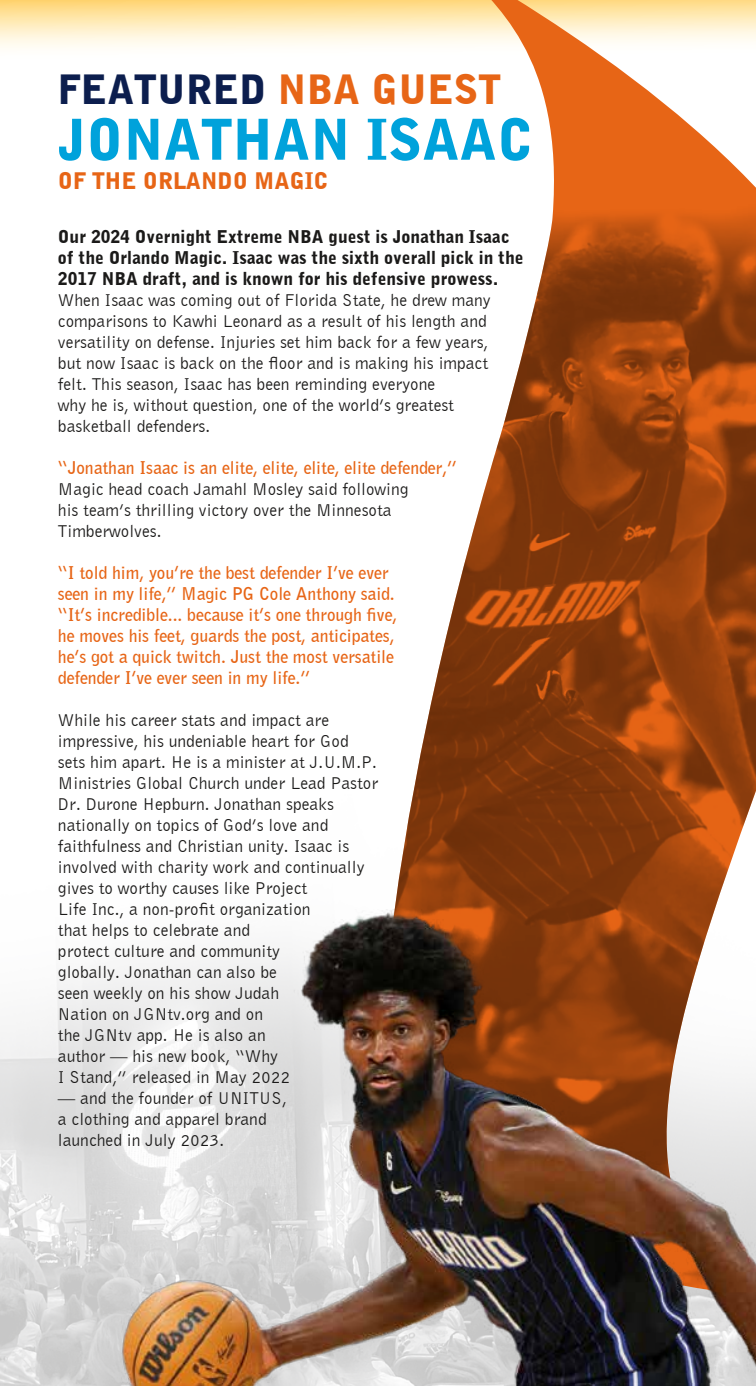
<style>
.page{position:relative;width:756px;height:1386px;background:#fff}
.page>*{position:absolute;margin:0;border:0;box-sizing:border-box;transform-origin:0 0}
.t1{font:900 56px "Bell Gothic BT";color:#00a2db}
.t2{font:900 40.25px "Bell Gothic BT";color:#0c1e4e}
.t3{font:900 22.75px "Bell Gothic BT";color:#e76516}
.t4{font:17.5px/21px "Bell Gothic BT";color:#1b1a19}
.t5{font:700 17.5px/21px "Bell Gothic BT";color:#e76516}
.t6{font:900 17.5px/21px "Bell Gothic BT";color:#1b1a19}
.s1{color:#e76516}
</style>
<div class="page">
<img style="left:0;top:1029px;width:20px;height:357px">
<svg style="left:0;top:0;width:379px;height:48px;background:#feebbc"></svg>
<svg style="left:379px;top:0;width:377px;height:191px"></svg>
<img style="left:394px;top:191px;width:362px;height:718px">
<img style="left:20px;top:909px;width:736px;height:477px">
<h2 class="t2" style="left:58px;top:64px;width:445px">FEATURED <span class="s1">NBA GUEST</span></h2>
<h1 class="t1" style="left:58px;top:105px;width:478px">JONATHAN ISAAC</h1>
<h3 class="t3" style="left:58px;top:167px;width:272px">OF THE ORLANDO MAGIC</h3>
<p class="t6" style="left:58px;top:226px;width:467px">Our 2024 Overnight Extreme NBA guest is Jonathan Isaac of the Orlando Magic. Isaac was the sixth overall pick in the<br>2017 NBA draft, and is known for his defensive prowess.</p>
<p class="t4" style="left:58px;top:289px;width:434px">When Isaac was coming out of Florida State, he drew many comparisons to Kawhi Leonard as a result of his length and versatility on defense. Injuries set him back for a few years, but now Isaac is back on the floor and is making his impact felt. This season, Isaac has been reminding everyone<br>why he is, without question, one of the world’s greatest basketball defenders.</p>
<p class="t5" style="left:58px;top:456px;width:401px">“Jonathan Isaac is an elite, elite, elite, elite defender,”</p>
<p class="t4" style="left:58px;top:478px;width:352px">Magic head coach Jamahl Mosley said following his team’s thrilling victory over the Minnesota<br>Timberwolves.</p>
<p class="t5" style="left:58px;top:561px;width:341px">“I told him, you’re the best defender I’ve ever seen in my life,” Magic PG Cole Anthony said. “It’s incredible... because it’s one through five, he moves his feet, guards the post, anticipates, he’s got a quick twitch. Just the most versatile defender I’ve ever seen in my life.”</p>
<p class="t4" style="left:58px;top:709px;width:322px">While his career stats and impact are impressive, his undeniable heart for God sets him apart. He is a minister at J.U.M.P.<br>Ministries Global Church under Lead Pastor Dr. Durone Hepburn. Jonathan speaks nationally on topics of God’s love and faithfulness and Christian unity. Isaac is involved with charity work and continually gives to worthy causes like Project<br>Life Inc., a non-profit organization<br>that helps to celebrate and<br>protect culture and community<br>globally. Jonathan can also be<br>seen weekly on his show Judah<br>Nation on JGNtv.org and on<br>the JGNtv app. He is also an<br>author — his new book, “Why<br>I Stand,” released in May 2022</p>
<p class="t4" style="left:58px;top:1087px;width:231px">— and the founder of UNITUS, a clothing and apparel brand launched in July 2023.</p>
</div>
